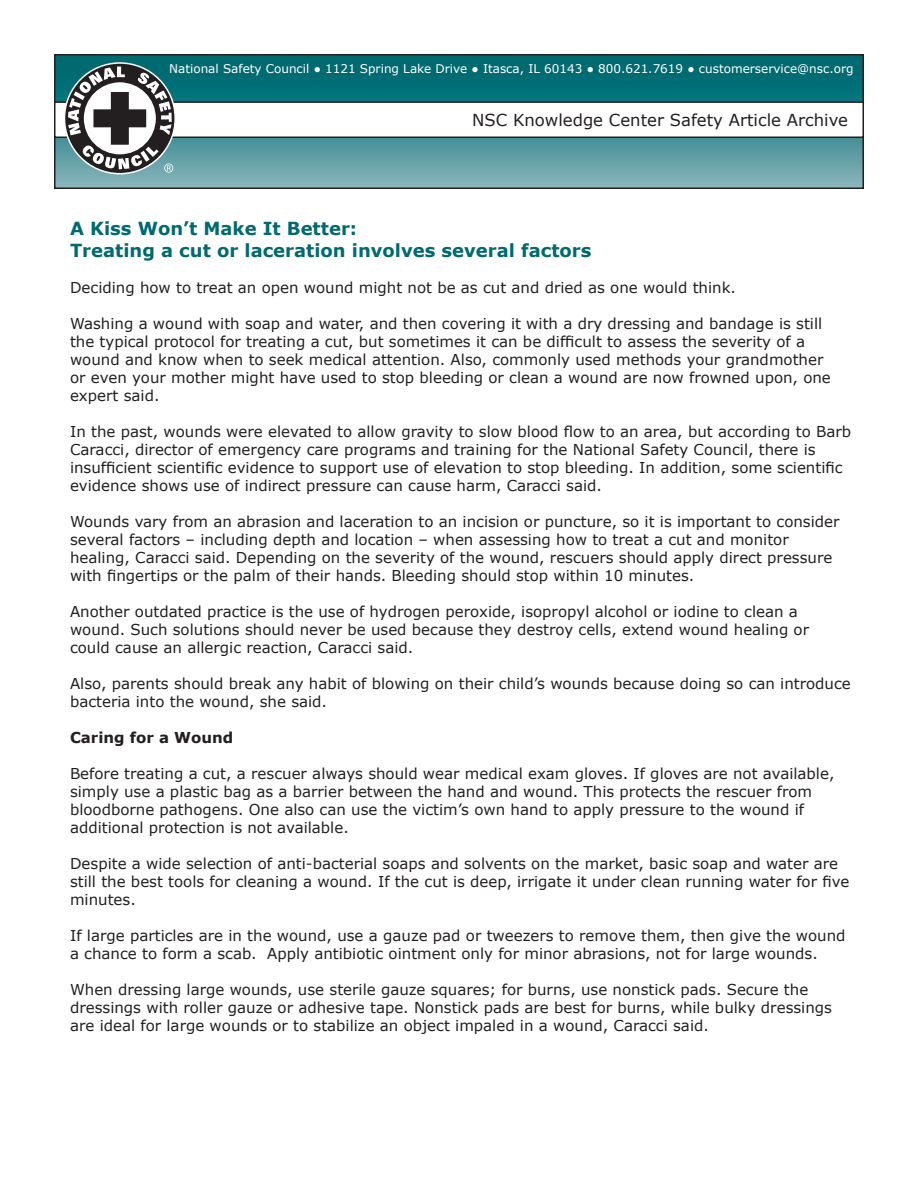
<style>
.page{position:relative;width:918px;height:1188px;background:#fff}
.page>*{position:absolute;margin:0;border:0;box-sizing:border-box;transform-origin:0 0}
.t1{font:700 18px/21.6px "Verdana";color:#006a71}
.t2{font:16.5px "Verdana";color:#231f20}
.t3{font:15px/18px "Verdana";color:#231f20}
.t4{font:700 15px "Verdana";color:#231f20}
.t5{font:12px "Verdana";color:#fff}
</style>
<div class="page">
<svg style="left:57px;top:57px;width:804px;height:129px;background:#378990"></svg>
<div style="left:54px;top:54px;width:810px;height:135px;border:2px solid #231f20"></div>
<div style="left:55px;top:102px;width:808px;height:35px;background:#fff"></div>
<div style="left:54px;top:101px;width:810px;height:37px;border:2px solid #231f20"></div>
<svg style="left:68px;top:67px;width:105px;height:106px"></svg>
<p class="t5" style="left:169px;top:61px;width:686px">National Safety Council ● 1121 Spring Lake Drive ● Itasca, IL 60143 ● 800.621.7619 ● customerservice@nsc.org</p>
<p class="t2" style="left:472px;top:110px;width:378px">NSC Knowledge Center Safety Article Archive</p>
<p class="t1" style="left:70px;top:217px;width:523px">A Kiss Won’t Make It Better:<br>Treating a cut or laceration involves several factors</p>
<p class="t3" style="left:70px;top:278px;width:667px">Deciding how to treat an open wound might not be as cut and dried as one would think.</p>
<p class="t3" style="left:70px;top:314px;width:762px">Washing a wound with soap and water, and then covering it with a dry dressing and bandage is still the typical protocol for treating a cut, but sometimes it can be difficult to assess the severity of a wound and know when to seek medical attention. Also, commonly used methods your grandmother or even your mother might have used to stop bleeding or clean a wound are now frowned upon, one expert said.</p>
<p class="t3" style="left:70px;top:422px;width:783px">In the past, wounds were elevated to allow gravity to slow blood flow to an area, but according to Barb Caracci, director of emergency care programs and training for the National Safety Council, there is insufficient scientific evidence to support use of elevation to stop bleeding. In addition, some scientific evidence shows use of indirect pressure can cause harm, Caracci said.</p>
<p class="t3" style="left:70px;top:512px;width:771px">Wounds vary from an abrasion and laceration to an incision or puncture, so it is important to consider several factors – including depth and location – when assessing how to treat a cut and monitor healing, Caracci said. Depending on the severity of the wound, rescuers should apply direct pressure with fingertips or the palm of their hands. Bleeding should stop within 10 minutes.</p>
<p class="t3" style="left:70px;top:602px;width:741px">Another outdated practice is the use of hydrogen peroxide, isopropyl alcohol or iodine to clean a wound. Such solutions should never be used because they destroy cells, extend wound healing or could cause an allergic reaction, Caracci said.</p>
<p class="t3" style="left:70px;top:674px;width:782px">Also, parents should break any habit of blowing on their child’s wounds because doing so can introduce bacteria into the wound, she said.</p>
<p class="t4" style="left:70px;top:728px;width:165px">Caring for a Wound</p>
<p class="t3" style="left:70px;top:764px;width:766px">Before treating a cut, a rescuer always should wear medical exam gloves. If gloves are not available, simply use a plastic bag as a barrier between the hand and wound. This protects the rescuer from bloodborne pathogens. One also can use the victim’s own hand to apply pressure to the wound if additional protection is not available.</p>
<p class="t3" style="left:70px;top:854px;width:781px">Despite a wide selection of anti-bacterial soaps and solvents on the market, basic soap and water are still the best tools for cleaning a wound. If the cut is deep, irrigate it under clean running water for five minutes.</p>
<p class="t3" style="left:70px;top:926px;width:777px">If large particles are in the wound, use a gauze pad or tweezers to remove them, then give the wound a chance to form a scab. Apply antibiotic ointment only for minor abrasions, not for large wounds.</p>
<p class="t3" style="left:70px;top:980px;width:764px">When dressing large wounds, use sterile gauze squares; for burns, use nonstick pads. Secure the dressings with roller gauze or adhesive tape. Nonstick pads are best for burns, while bulky dressings are ideal for large wounds or to stabilize an object impaled in a wound, Caracci said.</p>
</div>
